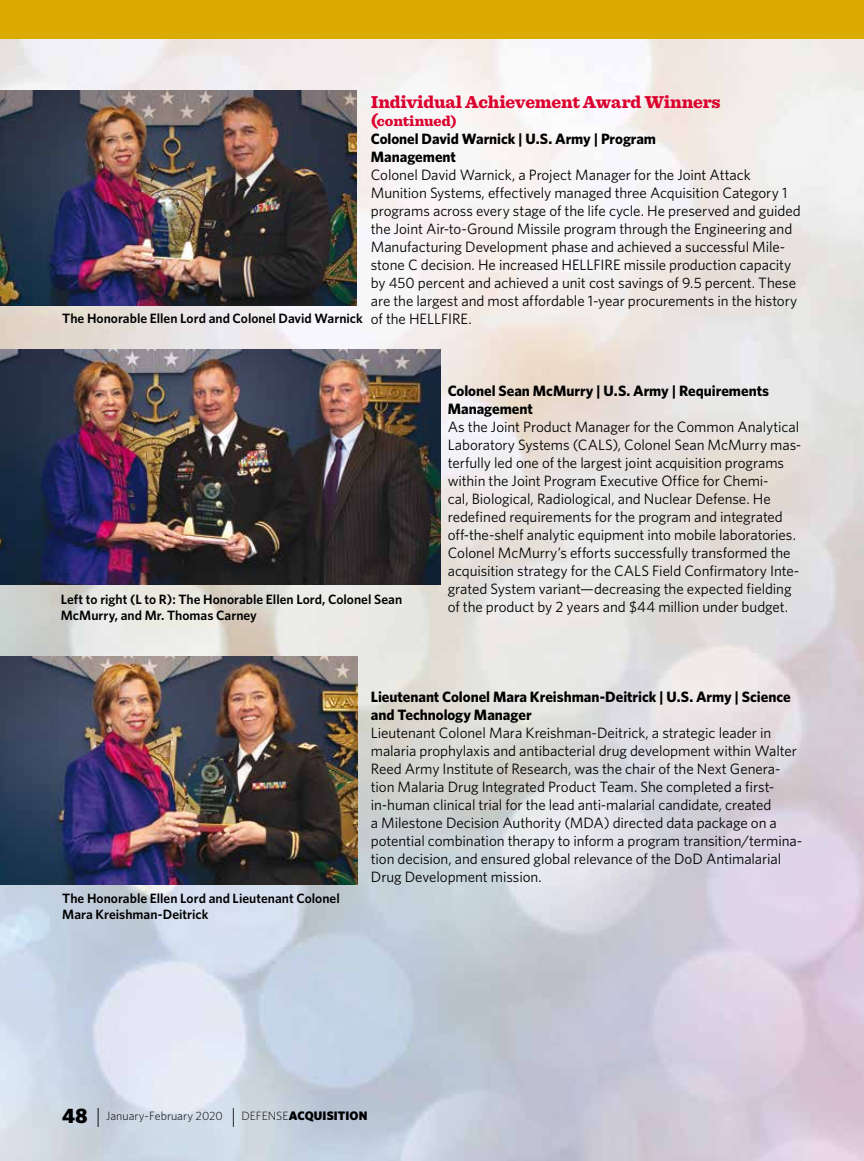
<style>
.page{position:relative;width:864px;height:1161px;background:#fff}
.page>*{position:absolute;margin:0;border:0;box-sizing:border-box;transform-origin:0 0}
.body_text{font:900 18px "Sentinel";letter-spacing:-.015em;color:#dc002e}
.body_text-2{font:15px/18px "Whitney";letter-spacing:-.005em;color:#000}
.body_text-3{font:700 15px/18px "Whitney";letter-spacing:-.005em;color:#000}
.body_text-4{font:900 15px "Sentinel";letter-spacing:-.01em;color:#dc002e}
.t1{font:600 13.5px/16.2px "Whitney";color:#000}
.t2{font:300 12px "Whitney";color:#000}
.s1{font-size:18px}
.s2{font-weight:900;font-size:21px}
.s3{font-size:21px}
.s4{font-weight:900;font-size:12.3px}
</style>
<div class="page">
<img style="left:0;top:38px;width:864px;height:1123px">
<div style="left:0;top:0;width:864px;height:38px;background:#dcab01"></div>
<img style="left:0;top:90px;width:357px;height:216px">
<img style="left:0;top:349px;width:441px;height:236px">
<img style="left:0;top:656px;width:357px;height:229px">
<p class="t1" style="left:62px;top:310px;width:302px">The Honorable Ellen Lord and Colonel David Warnick</p>
<p class="body_text" style="left:371px;top:88px;width:351px">Individual Achievement Award Winners</p>
<p class="body_text-4" style="left:371px;top:109px;width:88px"><span class="s1">(</span>continued)</p>
<p class="body_text-3" style="left:371px;top:130px;width:287px">Colonel David Warnick | U.S. Army | Program<br>Management</p>
<p class="body_text-2" style="left:371px;top:166px;width:432px">Colonel David Warnick, a Project Manager for the Joint Attack Munition Systems, effectively managed three Acquisition Category 1 programs across every stage of the life cycle. He preserved and guided the Joint Air-to-Ground Missile program through the Engineering and Manufacturing Development phase and achieved a successful Mile&shy;stone C decision. He increased HELLFIRE missile production capacity by 450 percent and achieved a unit cost savings of 9.5 percent. These are the largest and most affordable 1-year procurements in the history of the HELLFIRE.</p>
<p class="t1" style="left:61px;top:591px;width:343px">Left to right (L to R): The Honorable Ellen Lord, Colonel Sean<br>McMurry, and Mr. Thomas Carney</p>
<p class="body_text-3" style="left:448px;top:382px;width:323px">Colonel Sean McMurry | U.S. Army | Requirements<br>Management</p>
<p class="body_text-2" style="left:448px;top:418px;width:355px">As the Joint Product Manager for the Common Analytical Laboratory Systems (CALS), Colonel Sean McMurry mas&shy;terfully led one of the largest joint acquisition programs within the Joint Program Executive Office for Chemi-<br>cal, Biological, Radiological, and Nuclear Defense. He redefined requirements for the program and integrated off-the-shelf analytic equipment into mobile laboratories.<br>Colonel McMurry’s efforts successfully transformed the acquisition strategy for the CALS Field Confirmatory Inte&shy;grated System variant—decreasing the expected fielding of the product by 2 years and $44 million under budget.</p>
<p class="t1" style="left:62px;top:890px;width:279px">The Honorable Ellen Lord and Lieutenant Colonel<br>Mara Kreishman-Deitrick</p>
<p class="body_text-3" style="left:371px;top:688px;width:421px">Lieutenant Colonel Mara Kreishman-Deitrick | U.S. Army | Science and Technology Manager</p>
<p class="body_text-2" style="left:371px;top:724px;width:433px">Lieutenant Colonel Mara Kreishman-Deitrick, a strategic leader in malaria prophylaxis and antibacterial drug development within Walter Reed Army Institute of Research, was the chair of the Next Genera&shy;tion Malaria Drug Integrated Product Team. She completed a first&shy;in-human clinical trial for the lead anti-malarial candidate, created<br>a Milestone Decision Authority (MDA) directed data package on a potential combination therapy to inform a program transition/termina&shy;tion decision, and ensured global relevance of the DoD Antimalarial Drug Development mission.</p>
<p class="t2" style="left:62px;top:1108px;width:307px"><span class="s2">48</span> <span class="s3">|</span> January-February 2020 <span class="s3">|</span> DEFENSE<span class="s4">ACQUISITION</span></p>
</div>
